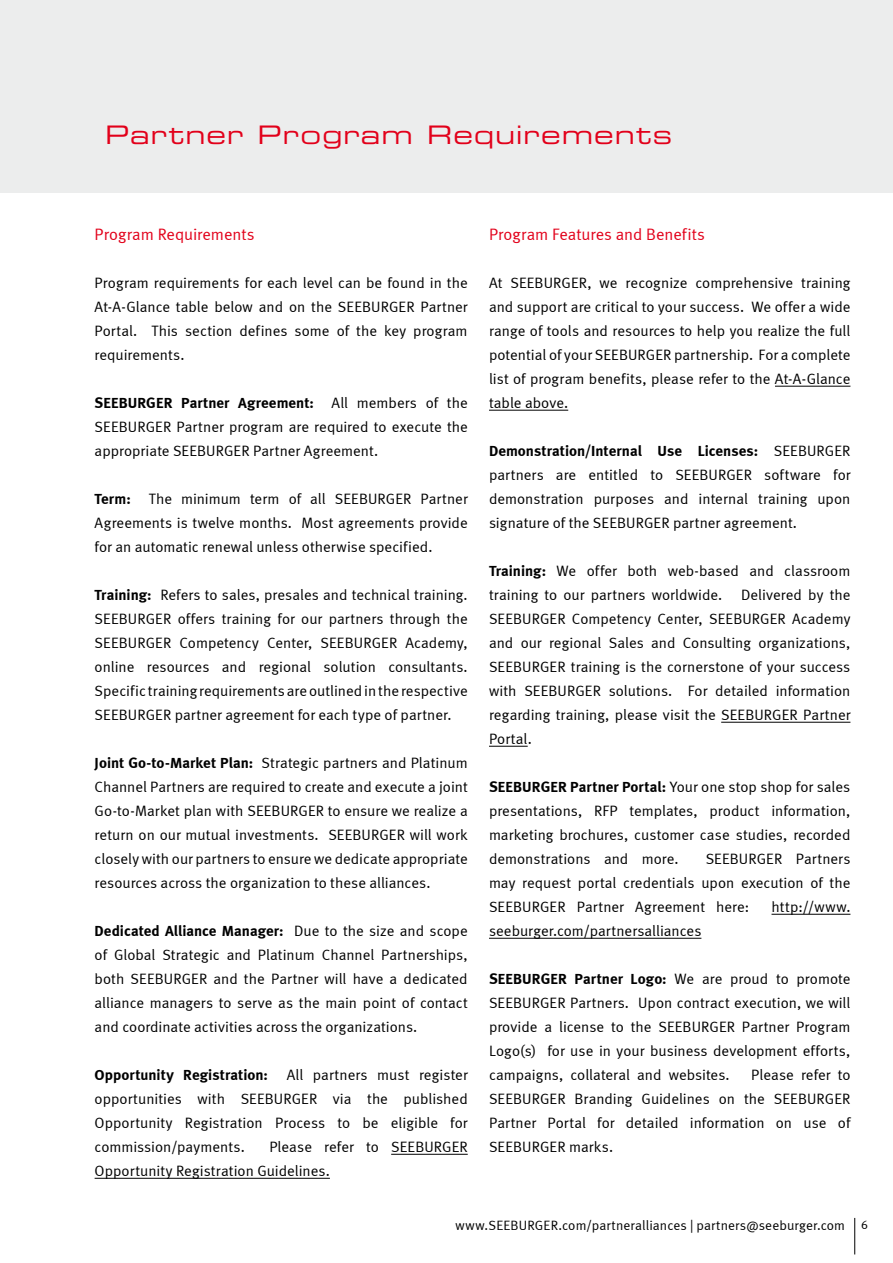
<style>
.page{position:relative;width:893px;height:1263px;background:#fff}
.page>*{position:absolute;margin:0;border:0;box-sizing:border-box;transform-origin:0 0}
.t1{font:25.5px "Eurostile LTCE Extended Two";letter-spacing:.04em;color:#e2001a}
.t2{font:16.5px "Meta Normal LF";color:#e2001a}
.t3{font:15px/24px "Meta Normal LF";letter-spacing:.005em;color:#000;text-align:justify}
.t4{font:15px "Meta Bold LF";letter-spacing:.005em;color:#000}
.t5{font:13.5px "Meta Normal LF";letter-spacing:.01em;color:#000}
.t6{font:12.3px "Meta Normal Caps";color:#000}
.s1{font-family:"Meta Normal LF"}
.s2{font-family:"Meta Bold LF"}
</style>
<div class="page">
<div style="left:0;top:0;width:893px;height:193px;background:#eceded"></div>
<hr style="left:854px;top:1218px;width:1px;height:36px;background:#000">
<hr style="left:775px;top:386px;width:75px;height:1px;background:#000">
<hr style="left:489px;top:410px;width:79px;height:1px;background:#000">
<hr style="left:721px;top:722px;width:129px;height:1px;background:#000">
<hr style="left:489px;top:746px;width:39px;height:1px;background:#000">
<hr style="left:771px;top:914px;width:79px;height:1px;background:#000">
<hr style="left:489px;top:938px;width:212px;height:1px;background:#000">
<hr style="left:391px;top:1154px;width:77px;height:1px;background:#000">
<hr style="left:95px;top:1178px;width:235px;height:1px;background:#000">
<h1 class="t1" style="left:105px;top:117px;width:568px">Partner Program Requirements</h1>
<p class="t2" style="left:95px;top:225px;width:162px">Program Requirements</p>
<p class="t3" style="left:95px;top:271px;width:375px">Program requirements for each level can be found in the At-A-Glance table below and on the SEEBURGER Partner Portal. This section defines some of the key program requirements.</p>
<p class="t4" style="left:95px;top:394px;width:375px">SEEBURGER Partner Agreement: <span class="s1">All members of the</span></p>
<p class="t3" style="left:95px;top:415px;width:375px">SEEBURGER Partner program are required to execute the appropriate SEEBURGER Partner Agreement.</p>
<p class="t3" style="left:95px;top:487px;width:375px"><span class="s2">Term:</span> The minimum term of all SEEBURGER Partner Agreements is twelve months. Most agreements provide for an automatic renewal unless otherwise specified.</p>
<p class="t3" style="left:95px;top:583px;width:375px"><span class="s2">Training:</span> Refers to sales, presales and technical training.<br>SEEBURGER offers training for our partners through the SEEBURGER Competency Center, SEEBURGER Academy, online resources and regional solution consultants.<br>Specific training requirements are outlined in the respective SEEBURGER partner agreement for each type of partner.</p>
<p class="t3" style="left:95px;top:751px;width:375px"><span class="s2">Joint Go-to-Market Plan:</span> Strategic partners and Platinum Channel Partners are required to create and execute a joint Go-to-Market plan with SEEBURGER to ensure we realize a return on our mutual investments. SEEBURGER will work closely with our partners to ensure we dedicate appropriate resources across the organization to these alliances.</p>
<p class="t4" style="left:95px;top:922px;width:375px">Dedicated Alliance Manager: <span class="s1">Due to the size and scope</span></p>
<p class="t3" style="left:95px;top:943px;width:375px">of Global Strategic and Platinum Channel Partnerships, both SEEBURGER and the Partner will have a dedicated alliance managers to serve as the main point of contact and coordinate activities across the organizations.</p>
<p class="t4" style="left:95px;top:1066px;width:175px">Opportunity Registration:</p>
<p class="t3" style="left:95px;top:1063px;width:375px;text-indent:192px">All partners must register opportunities with SEEBURGER via the published Opportunity Registration Process to be eligible for commission/payments.</p>
<p class="t3" style="left:95px;top:1135px;width:375px;text-indent:175px">Please refer to SEEBURGER<br>Opportunity Registration Guidelines.</p>
<p class="t2" style="left:489px;top:225px;width:218px">Program Features and Benefits</p>
<p class="t3" style="left:489px;top:271px;width:363px">At SEEBURGER, we recognize comprehensive training and support are critical to your success. We offer a wide range of tools and resources to help you realize the full potential of your SEEBURGER partnership. For a complete list of program benefits, please refer to the At-A-Glance table above.</p>
<p class="t4" style="left:489px;top:442px;width:363px">Demonstration/Internal Use Licenses: <span class="s1">SEEBURGER</span></p>
<p class="t3" style="left:489px;top:463px;width:363px">partners are entitled to SEEBURGER software for demonstration purposes and internal training upon signature of the SEEBURGER partner agreement.</p>
<p class="t3" style="left:489px;top:559px;width:363px"><span class="s2">Training:</span> We offer both web-based and classroom training to our partners worldwide. Delivered by the SEEBURGER Competency Center, SEEBURGER Academy and our regional Sales and Consulting organizations, SEEBURGER training is the cornerstone of your success with SEEBURGER solutions. For detailed information regarding training, please visit the SEEBURGER Partner Portal.</p>
<p class="t4" style="left:489px;top:778px;width:363px">SEEBURGER Partner Portal: <span class="s1">Your one stop shop for sales</span></p>
<p class="t3" style="left:489px;top:799px;width:363px">presentations, RFP templates, product information, marketing brochures, customer case studies, recorded demonstrations and more.</p>
<p class="t3" style="left:489px;top:847px;width:363px;text-indent:217px">SEEBURGER Partners may request portal credentials upon execution of the SEEBURGER Partner Agreement here:</p>
<p class="t3" style="left:771px;top:895px;width:80px">http://www.</p>
<p class="t3" style="left:489px;top:919px;width:214px">seeburger.com/partnersalliances</p>
<p class="t4" style="left:489px;top:970px;width:363px">SEEBURGER Partner Logo: <span class="s1">We are proud to promote</span></p>
<p class="t3" style="left:489px;top:991px;width:363px">SEEBURGER Partners. Upon contract execution, we will provide a license to the SEEBURGER Partner Program Logo(s) for use in your business development efforts, campaigns, collateral and websites.</p>
<p class="t3" style="left:489px;top:1063px;width:363px;text-indent:262px">Please refer to SEEBURGER Branding Guidelines on the SEEBURGER Partner Portal for detailed information on use of SEEBURGER marks.</p>
<p class="t5" style="left:455px;top:1217px;width:391px">www.SEEBURGER.com/partneralliances | partners@seeburger.com</p>
<p class="t6" style="left:861px;top:1217px;width:8px">6</p>
</div>
